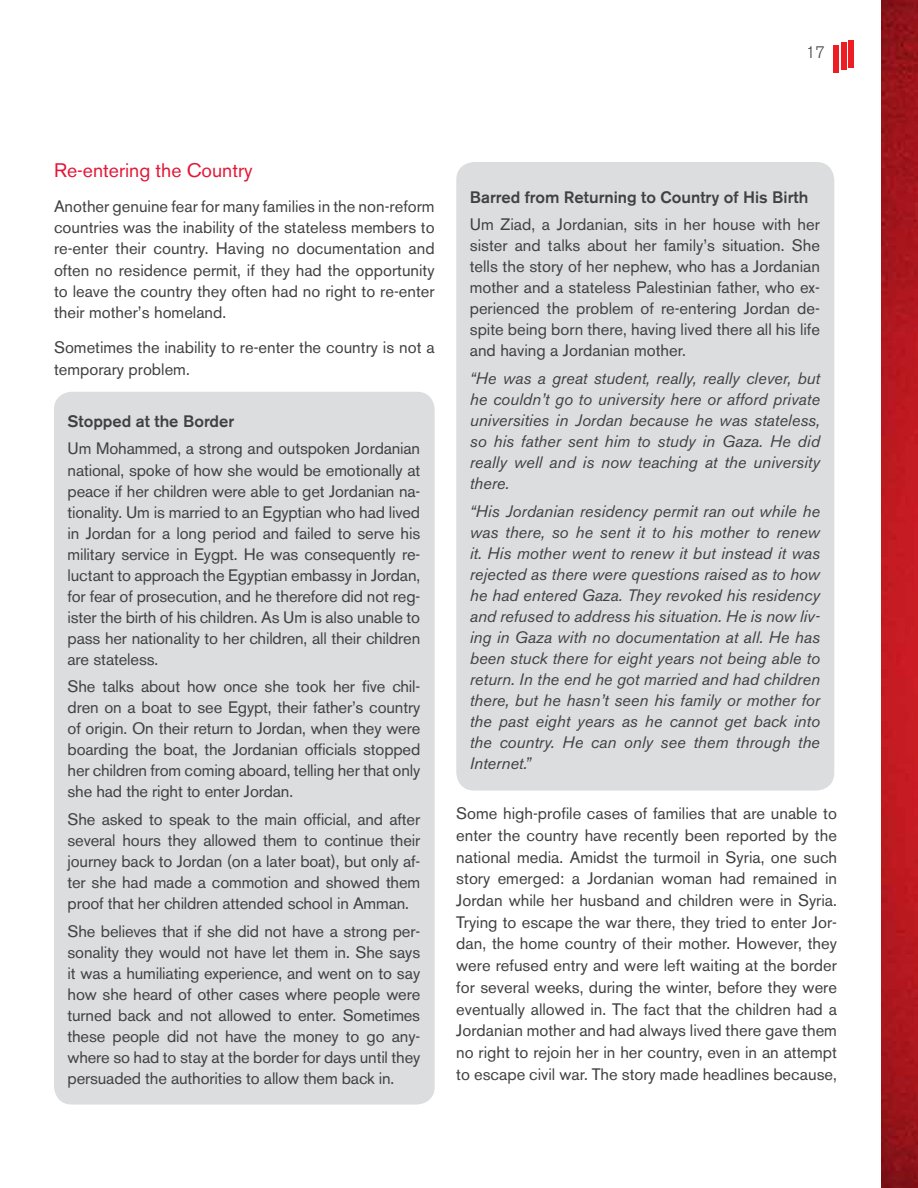
<style>
.page{position:relative;width:918px;height:1188px;background:#fff}
.page>*{position:absolute;margin:0;border:0;box-sizing:border-box;transform-origin:0 0}
.t1{font:19.5px "Akzidenz Grotesk BE";color:#e31837}
.t2{font:16.5px/21px "Akzidenz Grotesk BE";color:#414042;text-align:justify}
.t3{font:italic 16.5px/21px "Akzidenz Grotesk BE";color:#414042;text-align:justify}
.t4{font:500 16.5px "Akzidenz Grotesk BE";color:#414042}
.t5{font:300 16.5px "Akzidenz Grotesk BE";color:#414042}
</style>
<div class="page">
<img style="left:881px;top:0;width:37px;height:1188px">
<div style="left:841px;top:42px;width:5px;height:28px;background:#ed1d24"></div>
<div style="left:833px;top:45px;width:5px;height:28px;background:#ed1d24"></div>
<div style="left:849px;top:40px;width:5px;height:28px;background:#ed1d24"></div>
<div style="left:54px;top:392px;width:381px;height:713px;background:#dcddde;border-radius:18px"></div>
<div style="left:456px;top:162px;width:378px;height:629px;background:#dcddde;border-radius:18px"></div>
<p class="t5" style="left:806px;top:43px;width:21px">17</p>
<p class="t1" style="left:54px;top:158px;width:200px">Re-entering the Country</p>
<p class="t2" style="left:54px;top:195px;width:382px">Another genuine fear for many families in the non-reform countries was the inability of the stateless members to re-enter their country. Having no documentation and often no residence permit, if they had the opportunity to leave the country they often had no right to re-enter their mother’s homeland.</p>
<p class="t2" style="left:54px;top:337px;width:382px">Sometimes the inability to re-enter the country is not a temporary problem.</p>
<p class="t4" style="left:68px;top:411px;width:168px">Stopped at the Border</p>
<p class="t2" style="left:68px;top:438px;width:354px">Um Mohammed, a strong and outspoken Jordanian national, spoke of how she would be emotionally at peace if her children were able to get Jordanian na&shy;tionality. Um is married to an Egyptian who had lived in Jordan for a long period and failed to serve his military service in Eygpt. He was consequently re&shy;luctant to approach the Egyptian embassy in Jordan, for fear of prosecution, and he therefore did not reg&shy;ister the birth of his children. As Um is also unable to pass her nationality to her children, all their children are stateless.</p>
<p class="t2" style="left:68px;top:676px;width:354px">She talks about how once she took her five chil&shy;dren on a boat to see Egypt, their father’s country of origin. On their return to Jordan, when they were boarding the boat, the Jordanian officials stopped her children from coming aboard, telling her that only she had the right to enter Jordan.</p>
<p class="t2" style="left:68px;top:809px;width:354px">She asked to speak to the main official, and after several hours they allowed them to continue their journey back to Jordan (on a later boat), but only af&shy;ter she had made a commotion and showed them proof that her children attended school in Amman.</p>
<p class="t2" style="left:68px;top:921px;width:354px">She believes that if she did not have a strong per&shy;sonality they would not have let them in. She says it was a humiliating experience, and went on to say how she heard of other cases where people were turned back and not allowed to enter. Sometimes these people did not have the money to go any&shy;where so had to stay at the border for days until they persuaded the authorities to allow them back in.</p>
<p class="t4" style="left:470px;top:187px;width:340px">Barred from Returning to Country of His Birth</p>
<p class="t2" style="left:470px;top:214px;width:352px">Um Ziad, a Jordanian, sits in her house with her sister and talks about her family’s situation. She tells the story of her nephew, who has a Jordanian mother and a stateless Palestinian father, who ex&shy;perienced the problem of re-entering Jordan de&shy;spite being born there, having lived there all his life and having a Jordanian mother.</p>
<p class="t3" style="left:470px;top:368px;width:352px">“He was a great student, really, really clever, but he couldn’t go to university here or afford private universities in Jordan because he was stateless, so his father sent him to study in Gaza. He did really well and is now teaching at the university there.</p>
<p class="t3" style="left:470px;top:501px;width:352px">“His Jordanian residency permit ran out while he was there, so he sent it to his mother to renew it. His mother went to renew it but instead it was rejected as there were questions raised as to how he had entered Gaza. They revoked his residency and refused to address his situation. He is now liv&shy;ing in Gaza with no documentation at all. He has been stuck there for eight years not being able to return. In the end he got married and had children there, but he hasn’t seen his family or mother for the past eight years as he cannot get back into the country. He can only see them through the Internet.”</p>
<p class="t2" style="left:456px;top:802px;width:382px;line-height:21.8px">Some high-profile cases of families that are unable to enter the country have recently been reported by the national media. Amidst the turmoil in Syria, one such story emerged: a Jordanian woman had remained in Jordan while her husband and children were in Syria.<br>Trying to escape the war there, they tried to enter Jor&shy;dan, the home country of their mother. However, they were refused entry and were left waiting at the border for several weeks, during the winter, before they were eventually allowed in. The fact that the children had a Jordanian mother and had always lived there gave them no right to rejoin her in her country, even in an attempt to escape civil war. The story made headlines because,</p>
</div>
